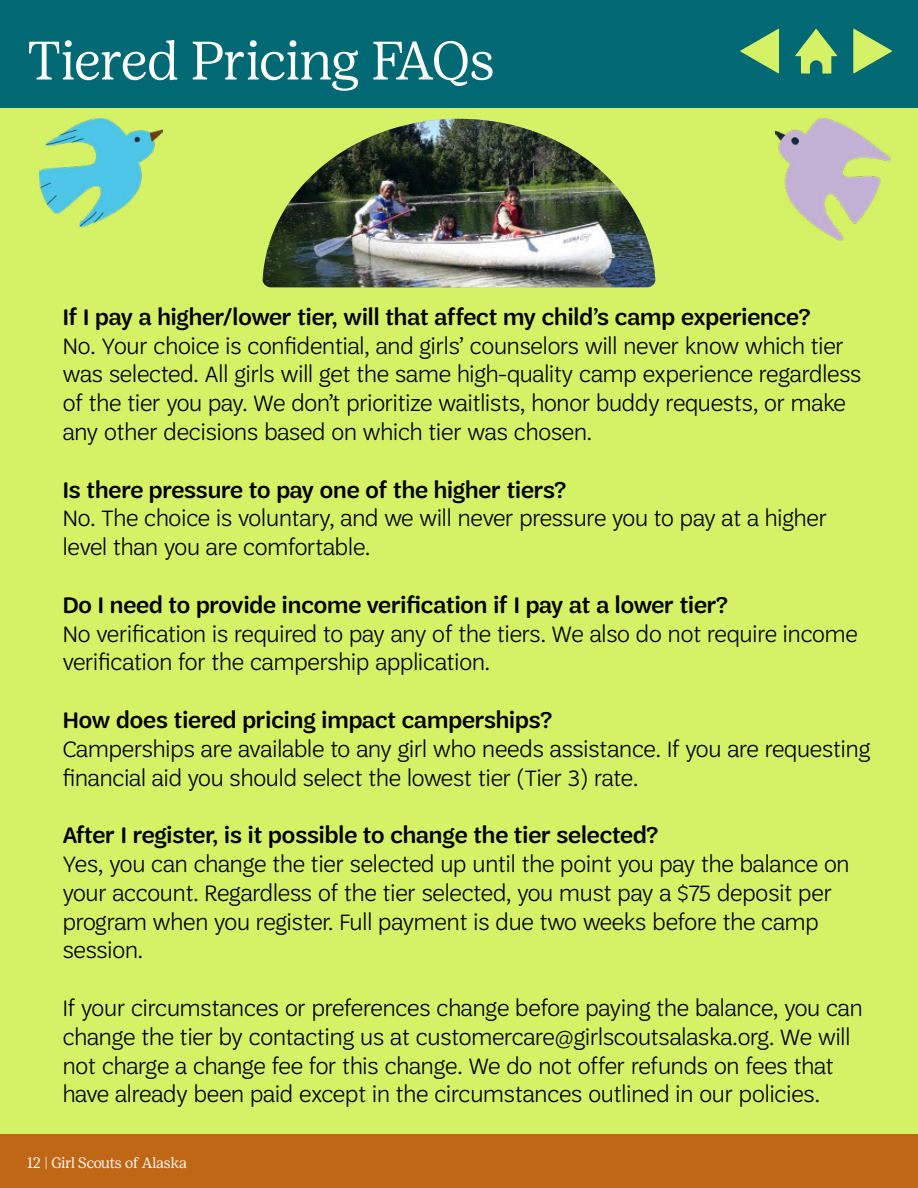
<style>
.page{position:relative;width:918px;height:1188px;background:#fff}
.page>*{position:absolute;margin:0;border:0;box-sizing:border-box;transform-origin:0 0}
.t1{font:300 54px "Girl Scout Display";color:#fff}
.t2{font:300 24px/28.8px "Trefoil Sans";color:#000}
.t3{font:500 24px "Trefoil Sans";color:#000}
.t4{font:300 15px "Girl Scout Display";letter-spacing:-.02em;color:#fff}
</style>
<div class="page">
<div style="left:0;top:0;width:918px;height:108px;background:#006973"></div>
<svg style="left:853px;top:29px;width:39px;height:45px"></svg>
<svg style="left:795px;top:29px;width:42px;height:45px"></svg>
<svg style="left:740px;top:29px;width:39px;height:45px"></svg>
<div style="left:0;top:108px;width:918px;height:1026px;background:#d5f267"></div>
<img style="left:262px;top:119px;width:394px;height:168px">
<div style="left:0;top:1134px;width:918px;height:54px;background:#c06716"></div>
<img style="left:40px;top:119px;width:122px;height:108px">
<img style="left:776px;top:119px;width:115px;height:121px">
<h1 class="t1" style="left:27px;top:28px;width:469px">Tiered Pricing FAQs</h1>
<p class="t3" style="left:63px;top:304px;width:750px">If I pay a higher/lower tier, will that affect my child’s camp experience?</p>
<p class="t2" style="left:63px;top:331px;width:800px">No. Your choice is confidential, and girls’ counselors will never know which tier was selected. All girls will get the same high-quality camp experience regardless of the tier you pay. We don’t prioritize waitlists, honor buddy requests, or make any other decisions based on which tier was chosen.</p>
<p class="t3" style="left:63px;top:476px;width:505px">Is there pressure to pay one of the higher tiers?</p>
<p class="t2" style="left:63px;top:504px;width:766px">No. The choice is voluntary, and we will never pressure you to pay at a higher level than you are comfortable.</p>
<p class="t3" style="left:63px;top:592px;width:667px">Do I need to provide income verification if I pay at a lower tier?</p>
<p class="t2" style="left:63px;top:619px;width:796px">No verification is required to pay any of the tiers. We also do not require income verification for the campership application.</p>
<p class="t3" style="left:63px;top:707px;width:491px">How does tiered pricing impact camperships?</p>
<p class="t2" style="left:63px;top:734px;width:809px">Camperships are available to any girl who needs assistance. If you are requesting financial aid you should select the lowest tier (Tier 3) rate.</p>
<p class="t3" style="left:63px;top:822px;width:597px">After I register, is it possible to change the tier selected?</p>
<p class="t2" style="left:63px;top:850px;width:788px">Yes, you can change the tier selected up until the point you pay the balance on your account. Regardless of the tier selected, you must pay a $75 deposit per program when you register. Full payment is due two weeks before the camp session.</p>
<p class="t2" style="left:63px;top:994px;width:801px">If your circumstances or preferences change before paying the balance, you can change the tier by contacting us at customercare@girlscoutsalaska.org. We will not charge a change fee for this change. We do not offer refunds on fees that have already been paid except in the circumstances outlined in our policies.</p>
<p class="t4" style="left:27px;top:1153px;width:161px">12 | Girl Scouts of Alaska</p>
</div>
